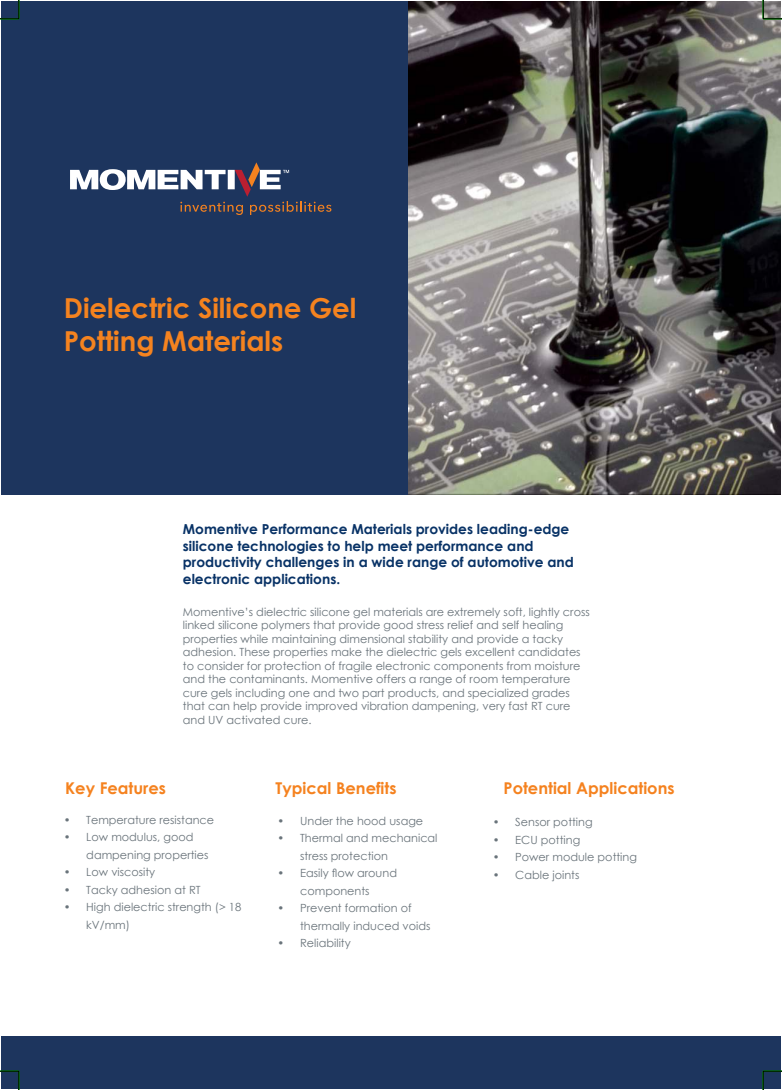
<style>
.page{position:relative;width:782px;height:1090px;background:#fff}
.page>*{position:absolute;margin:0;border:0;box-sizing:border-box;transform-origin:0 0}
.t1{font:700 27.5px/33px "Century Gothic";color:#f5831f}
.t2{font:700 16.25px "Century Gothic";color:#f5821f}
.t3{font:700 13.75px/16.5px "Century Gothic";color:#083266}
.t4{font:11.25px/13.5px "Century Gothic";color:#6a747b}
</style>
<div class="page">
<div style="left:1px;top:1px;width:780px;height:493px;background:#1d355e"></div>
<div style="left:1px;top:1036px;width:780px;height:53px;background:#1d355e"></div>
<svg style="left:70px;top:162px;width:261px;height:53px"></svg>
<img style="left:408px;top:1px;width:373px;height:493px">
<svg style="left:0;top:0;width:20px;height:20px"></svg>
<svg style="left:0;top:1070px;width:20px;height:20px"></svg>
<svg style="left:762px;top:0;width:20px;height:20px"></svg>
<svg style="left:762px;top:1070px;width:20px;height:20px"></svg>
<h1 class="t1" style="left:64px;top:294px;width:294px">Dielectric Silicone Gel<br>Potting Materials</h1>
<p class="t3" style="left:183px;top:522px;width:392px">Momentive Performance Materials provides leading-edge silicone technologies to help meet performance and productivity challenges in a wide range of automotive and electronic applications.</p>
<p class="t4" style="left:183px;top:606px;width:408px">Momentive’s dielectric silicone gel materials are extremely soft, lightly cross linked silicone polymers that provide good stress relief and self healing properties while maintaining dimensional stability and provide a tacky adhesion. These properties make the dielectric gels excellent candidates to consider for protection of fragile electronic components from moisture and the contaminants. Momentive offers a range of room temperature cure gels including one and two part products, and specialized grades that can help provide improved vibration dampening, very fast RT cure and UV activated cure.</p>
<h2 class="t2" style="left:65px;top:781px;width:102px">Key Features</h2>
<h2 class="t2" style="left:275px;top:781px;width:122px">Typical Benefits</h2>
<h2 class="t2" style="left:503px;top:781px;width:172px">Potential Applications</h2>
<p class="t4" style="left:64px;top:814px;width:152px">• Temperature resistance</p>
<p class="t4" style="left:86px;top:829px;width:124px;line-height:17.5px;text-indent:-22px">• Low modulus, good dampening properties</p>
<p class="t4" style="left:64px;top:866px;width:93px">• Low viscosity</p>
<p class="t4" style="left:64px;top:884px;width:138px">• Tacky adhesion at RT</p>
<p class="t4" style="left:86px;top:899px;width:157px;line-height:17.5px;text-indent:-22px">• High dielectric strength (&gt; 18 kV/mm)</p>
<p class="t4" style="left:278px;top:815px;width:147px">• Under the hood usage</p>
<p class="t4" style="left:300px;top:831px;width:139px;line-height:17.5px;text-indent:-22px">• Thermal and mechanical stress protection</p>
<p class="t4" style="left:278px;top:866px;width:121px;line-height:17.5px;text-align:center">• Easily flow around components</p>
<p class="t4" style="left:300px;top:901px;width:132px;line-height:17.5px;text-indent:-22px">• Prevent formation of thermally induced voids</p>
<p class="t4" style="left:278px;top:938px;width:75px">• Reliability</p>
<p class="t4" style="left:492px;top:816px;width:101px">• Sensor potting</p>
<p class="t4" style="left:492px;top:834px;width:89px">• ECU potting</p>
<p class="t4" style="left:492px;top:851px;width:146px">• Power module potting</p>
<p class="t4" style="left:492px;top:869px;width:88px">• Cable joints</p>
</div>
